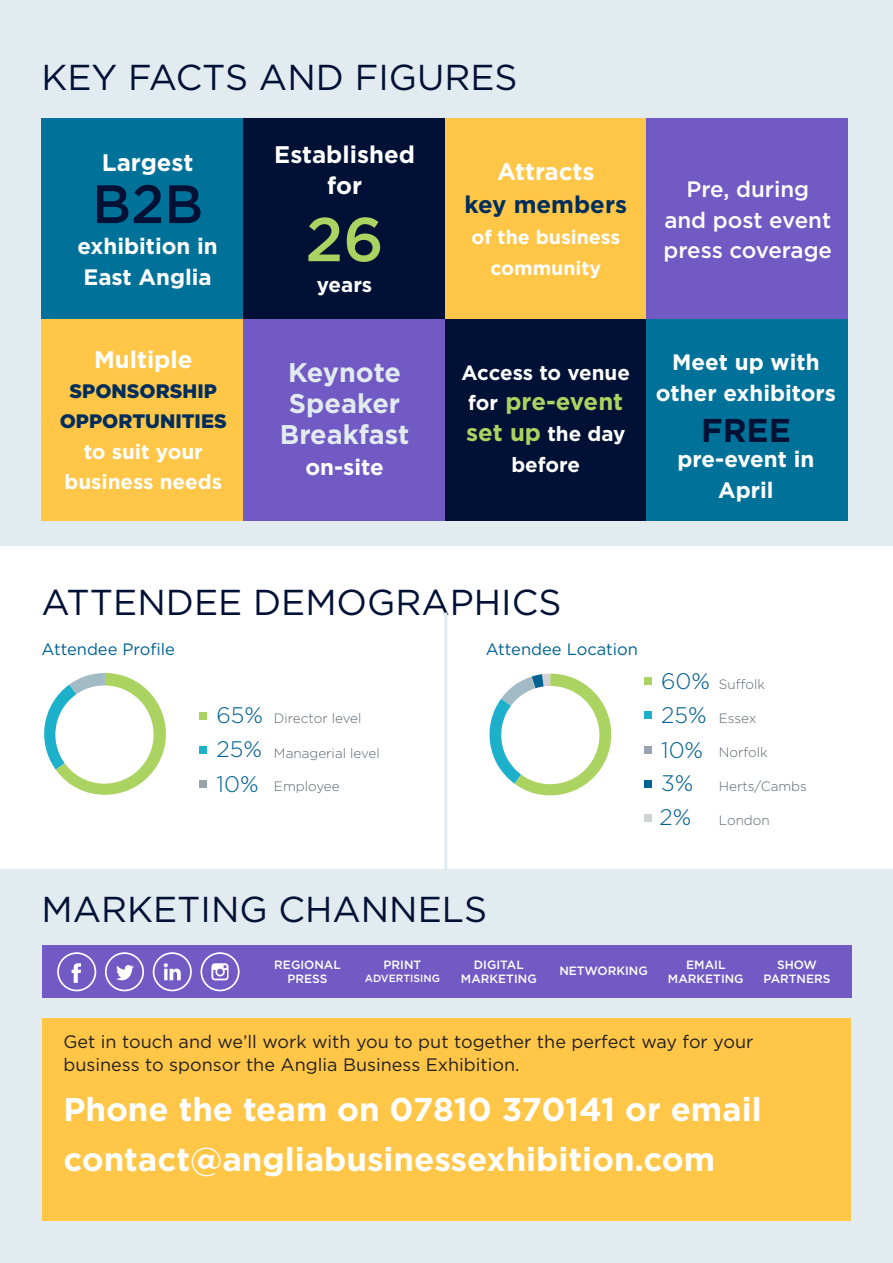
<style>
.page{position:relative;width:893px;height:1263px;background:#fff}
.page>*{position:absolute;margin:0;border:0;box-sizing:border-box;transform-origin:0 0}
.t1{font:500 61.8px "Gotham";color:#abd361}
.t2{font:500 54px "Gotham";color:#001135}
.heading{font:36px "Gotham";color:#001135}
.intro{font:700 33px "Gotham";color:#fff}
.t3{font:700 33px "Gotham";color:#001135}
.t4{font:700 27px/30.9px "Gotham";color:#e2ebef;text-align:center}
.t5{font:700 24px/30.9px "Gotham";color:#fff;text-align:center}
.t6{font:700 24px "Gotham";letter-spacing:-.005em;color:#abd361}
.t7{font:700 24px "Gotham";color:#002e5c}
.t8{font:300 22.5px "Gotham";color:#006192}
.t9{font:700 22.35px/30.9px "Gotham";color:#fff;text-align:center}
.t10{font:500 22.35px/30.9px "Gotham";color:#fff;text-align:center}
.t11{font:700 20.55px/30.9px "Gotham";color:#fff;text-align:center}
.t12{font:900 19.5px/30px "Gotham";color:#002e5c;text-align:center}
.t13{font:700 19.5px/30.9px "Gotham";color:#fff;text-align:center}
.t14{font:18px/22.5px "Gotham";color:#231f20}
.t15{font:16.5px "Gotham";color:#006192}
.tinytext{font:300 13.5px "Gotham";color:#5a6670}
.t16{font:500 12px/14.4px "Gotham";color:#fff;text-align:center}
.t17{font:500 10.5px "Gotham";color:#fff}
.s1{font-size:20.55px;color:#fff}
.s2{font-size:24px;color:#abd361}
</style>
<div class="page">
<div style="left:0;top:0;width:893px;height:545px;background:#e2ebef"></div>
<div style="left:0;top:869px;width:893px;height:394px;background:#e2ebef"></div>
<div style="left:43px;top:945px;width:808px;height:53px;background:#725ac5"></div>
<div style="left:41px;top:118px;width:202px;height:202px;background:#007299"></div>
<div style="left:41px;top:319px;width:202px;height:202px;background:#ffc647"></div>
<div style="left:243px;top:118px;width:202px;height:202px;background:#001135"></div>
<div style="left:243px;top:319px;width:202px;height:202px;background:#725ac5"></div>
<div style="left:445px;top:118px;width:202px;height:202px;background:#ffc647"></div>
<div style="left:445px;top:319px;width:202px;height:202px;background:#001135"></div>
<div style="left:647px;top:118px;width:201px;height:202px;background:#725ac5"></div>
<div style="left:647px;top:319px;width:201px;height:202px;background:#007299"></div>
<svg style="left:44px;top:673px;width:122px;height:122px"></svg>
<div style="left:55px;top:685px;width:99px;height:99px;background:#fff;border-radius:50%"></div>
<svg style="left:489px;top:674px;width:122px;height:121px"></svg>
<div style="left:501px;top:686px;width:98px;height:98px;background:#fff;border-radius:50%"></div>
<div style="left:199px;top:712px;width:8px;height:7px;background:#abd361"></div>
<div style="left:644px;top:677px;width:8px;height:8px;background:#abd361"></div>
<div style="left:199px;top:746px;width:8px;height:7px;background:#1cb0ca"></div>
<div style="left:644px;top:711px;width:8px;height:8px;background:#1cb0ca"></div>
<div style="left:199px;top:780px;width:8px;height:7px;background:#97a3ae"></div>
<div style="left:644px;top:746px;width:7px;height:7px;background:#97a3ae"></div>
<div style="left:644px;top:780px;width:8px;height:8px;background:#006192"></div>
<div style="left:644px;top:814px;width:8px;height:7px;background:#d1d2d4"></div>
<hr style="left:444px;top:613px;width:3px;height:270px;background:#e2ebef">
<div style="left:42px;top:1018px;width:808px;height:202px;background:#ffc647"></div>
<div style="left:57px;top:952px;width:39px;height:39px;border:2px solid #fff;border-radius:50%"></div>
<svg style="left:72px;top:963px;width:9px;height:20px"></svg>
<div style="left:200px;top:952px;width:40px;height:39px;border:2px solid #fff;border-radius:50%"></div>
<svg style="left:211px;top:963px;width:18px;height:17px"></svg>
<div style="left:153px;top:952px;width:39px;height:39px;border:2px solid #fff;border-radius:50%"></div>
<svg style="left:164px;top:963px;width:17px;height:17px"></svg>
<div style="left:105px;top:952px;width:39px;height:39px;border:2px solid #fff;border-radius:50%"></div>
<svg style="left:116px;top:965px;width:18px;height:15px"></svg>
<p class="heading" style="left:41px;top:54px;width:478px">KEY FACTS AND FIGURES</p>
<p class="t5" style="left:102px;top:147px;width:93px">Largest</p>
<p class="t2" style="left:92px;top:169px;width:113px">B2B</p>
<p class="t9" style="left:77px;top:230px;width:142px;text-align:left">exhibition in<br>East Anglia</p>
<p class="t5" style="left:94px;top:343px;width:100px">Multiple</p>
<p class="t12" style="left:60px;top:375px;width:168px">SPONSORSHIP<br>OPPORTUNITIES</p>
<p class="t11" style="left:64px;top:436px;width:159px">to suit your business needs</p>
<p class="t5" style="left:274px;top:139px;width:142px">Established for</p>
<p class="t1" style="left:305px;top:199px;width:80px">26</p>
<p class="t11" style="left:317px;top:269px;width:57px">years</p>
<p class="t4" style="left:280px;top:357px;width:131px">Keynote<br>Speaker<br>Breakfast</p>
<p class="t9" style="left:305px;top:451px;width:80px">on-site</p>
<p class="t5" style="left:497px;top:156px;width:99px">Attracts</p>
<p class="t7" style="left:464px;top:189px;width:164px">key members</p>
<p class="t13" style="left:471px;top:222px;width:150px">of the business community</p>
<p class="t11" style="left:461px;top:357px;width:170px">Access to venue</p>
<p class="t6" style="left:468px;top:386px;width:156px"><span class="s1">for</span> pre-event</p>
<p class="t11" style="left:466px;top:418px;width:161px"><span class="s2">set up</span> the day before</p>
<p class="t10" style="left:663px;top:173px;width:170px">Pre, during and post event press coverage</p>
<p class="t9" style="left:656px;top:347px;width:182px">Meet up with other exhibitors</p>
<p class="t3" style="left:701px;top:408px;width:91px">FREE</p>
<p class="t9" style="left:678px;top:444px;width:138px">pre-event in<br>April</p>
<p class="heading" style="left:41px;top:579px;width:521px">ATTENDEE DEMOGRAPHICS</p>
<p class="t15" style="left:41px;top:638px;width:135px">Attendee Profile</p>
<p class="t15" style="left:486px;top:638px;width:154px">Attendee Location</p>
<p class="t8" style="left:217px;top:701px;width:48px">65%</p>
<p class="tinytext" style="left:274px;top:710px;width:89px">Director level</p>
<p class="t8" style="left:217px;top:735px;width:47px">25%</p>
<p class="tinytext" style="left:274px;top:744px;width:107px">Managerial level</p>
<p class="t8" style="left:217px;top:770px;width:44px">10%</p>
<p class="tinytext" style="left:274px;top:778px;width:67px">Employee</p>
<p class="t8" style="left:661px;top:667px;width:50px">60%</p>
<p class="tinytext" style="left:719px;top:675px;width:48px">Suffolk</p>
<p class="t8" style="left:661px;top:701px;width:47px">25%</p>
<p class="t8" style="left:661px;top:736px;width:44px">10%</p>
<p class="t8" style="left:661px;top:769px;width:34px">3%</p>
<p class="t8" style="left:660px;top:803px;width:33px">2%</p>
<p class="tinytext" style="left:719px;top:709px;width:39px">Essex</p>
<p class="tinytext" style="left:719px;top:744px;width:51px">Norfolk</p>
<p class="tinytext" style="left:719px;top:777px;width:90px">Herts/Cambs</p>
<p class="tinytext" style="left:719px;top:812px;width:52px">London</p>
<p class="heading" style="left:41px;top:886px;width:447px">MARKETING CHANNELS</p>
<p class="t16" style="left:274px;top:957px;width:68px">REGIONAL<br>PRESS</p>
<p class="t16" style="left:559px;top:964px;width:90px">NETWORKING</p>
<p class="t16" style="left:461px;top:957px;width:77px">DIGITAL<br>MARKETING</p>
<p class="t16" style="left:384px;top:958px;width:39px">PRINT</p>
<p class="t17" style="left:365px;top:971px;width:77px">ADVERTISING</p>
<p class="t16" style="left:668px;top:957px;width:77px">EMAIL<br>MARKETING</p>
<p class="t16" style="left:763px;top:957px;width:68px">SHOW<br>PARTNERS</p>
<p class="t14" style="left:63px;top:1030px;width:691px">Get in touch and we’ll work with you to put together the perfect way for your business to sponsor the Anglia Business Exhibition.</p>
<p class="intro" style="left:63px;top:1087px;width:700px">Phone the team on 07810 370141 or email</p>
<p class="intro" style="left:63px;top:1137px;width:653px">contact@angliabusinessexhibition.com</p>
</div>
